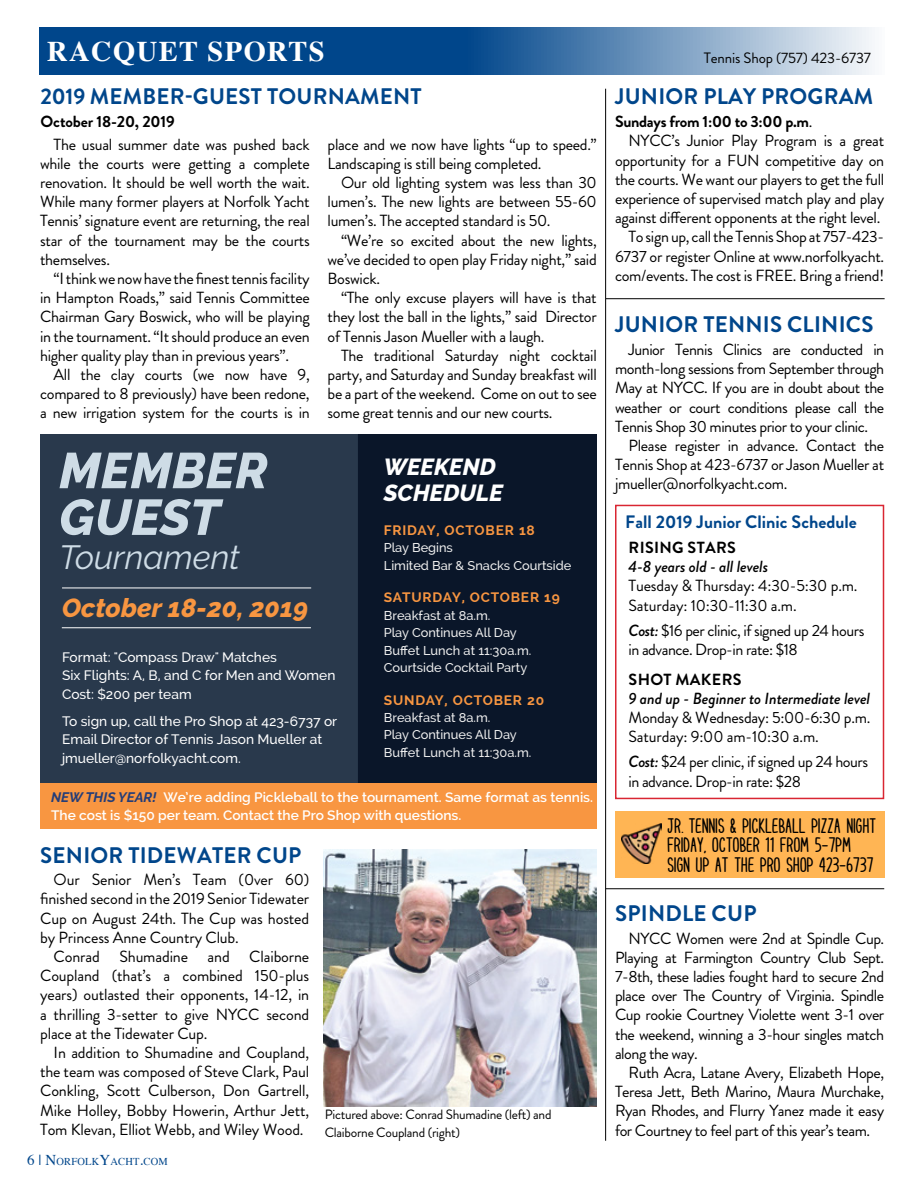
<style>
.page{position:relative;width:918px;height:1188px;background:#fff}
.page>*{position:absolute;margin:0;border:0;box-sizing:border-box;transform-origin:0 0}
.t1{font:italic 800 50.1px/46.7px "Raleway";letter-spacing:.01em;color:#cedce6}
.t2{font:italic 33.45px "Raleway";color:#cedce6}
.t3{font:700 28.5px "Times";letter-spacing:.05em;color:#fff}
.t4{font:italic 800 26.1px "Raleway";letter-spacing:.005em;color:#f89641}
.t5{font:italic 800 23.25px/25.7px "Raleway";letter-spacing:.005em;color:#fff}
.t6{font:700 22.5px "Brandon Grotesque";letter-spacing:.01em;color:#00468b}
.t7{font:700 21px/19.2px "Cupcake Smiles";letter-spacing:.02em;color:#000}
.t8{font:700 18px "Brandon Grotesque";color:#00468b}
.t9{font:16.2px/19.2px "Brandon Grotesque";letter-spacing:-.02em;color:#000;text-align:justify}
.t10{font:italic 500 16.2px "Brandon Grotesque";letter-spacing:-.01em;color:#000}
.t11{font:700 16.2px "Brandon Grotesque";letter-spacing:-.01em;color:#000}
.t12{font:700 16.2px "Brandon Grotesque";letter-spacing:.02em;color:#000}
.t13{font:15px "Brandon Grotesque";letter-spacing:-.01em;color:#000}
.t14{font:500 13.8px/18.3px "Raleway";color:#fff}
.t15{font:600 13.8px/18.3px "Raleway";color:#fff}
.t16{font:700 13.8px "Raleway";letter-spacing:.06em;color:#f89641}
.t17{font:13.5px/18px "Brandon Grotesque";letter-spacing:-.02em;color:#000}
.t18{font:500 12.75px/17.4px "Raleway";color:#eee}
.t19{font:10.5px "Times";letter-spacing:.015em;color:#00468b}
.s1{font-weight:700;font-style:italic;color:#243d78}
.s2{font-size:15px}
.s3{font-weight:400}
.s4{font-weight:500;font-style:italic}
</style>
<div class="page">
<svg style="left:40px;top:27px;width:832px;height:48px;background:#3b70a5"></svg>
<img style="left:324px;top:850px;width:273px;height:257px">
<hr style="left:605px;top:89px;width:1px;height:1052px;background:#000">
<div style="left:615px;top:505px;width:269px;height:294px;border:2px solid #d92632"></div>
<hr style="left:606px;top:298px;width:279px;height:1px;background:#000">
<div style="left:41px;top:434px;width:317px;height:349px;background:#29394c"></div>
<div style="left:358px;top:434px;width:239px;height:349px;background:#0a1629"></div>
<hr style="left:62px;top:587px;width:249px;height:1px;background:#fff">
<hr style="left:62px;top:627px;width:249px;height:1px;background:#fff">
<div style="left:41px;top:783px;width:556px;height:46px;background:#f89641"></div>
<div style="left:615px;top:811px;width:269px;height:67px;background:#ffb554"></div>
<img style="left:621px;top:824px;width:41px;height:40px">
<hr style="left:606px;top:888px;width:278px;height:1px;background:#000">
<h3 class="t3" style="left:47px;top:24px;width:279px">RACQUET SPORTS</h3>
<p class="t13" style="left:704px;top:48px;width:169px">Tennis Shop (757) 423-6737</p>
<h3 class="t6" style="left:41px;top:81px;width:383px">2019 MEMBER-GUEST TOURNAMENT</h3>
<p class="t11" style="left:41px;top:110px;width:136px">October 18-20, 2019</p>
<p class="t9" style="left:40px;top:135px;width:271px;text-indent:13px">The usual summer date was pushed back while the courts were getting a complete renovation. It should be well worth the wait.<br>While many former players at Norfolk Yacht Tennis’ signature event are returning, the real star of the tournament may be the courts themselves.</p>
<p class="t9" style="left:40px;top:269px;width:271px;text-indent:13px">“I think we now have the finest tennis facility in Hampton Roads,” said Tennis Committee Chairman Gary Boswick, who will be playing in the tournament. “It should produce an even higher quality play than in previous years”.</p>
<p class="t9" style="left:40px;top:365px;width:271px;text-indent:13px">All the clay courts (we now have 9, compared to 8 previously) have been redone, a new irrigation system for the courts is in</p>
<p class="t9" style="left:328px;top:135px;width:271px">place and we now have lights “up to speed.”<br>Landscaping is still being completed.</p>
<p class="t9" style="left:328px;top:173px;width:271px;text-indent:13px">Our old lighting system was less than 30 lumen’s. The new lights are between 55-60 lumen’s. The accepted standard is 50.</p>
<p class="t9" style="left:328px;top:231px;width:271px;text-indent:13px">“We’re so excited about the new lights, we’ve decided to open play Friday night,” said Boswick.</p>
<p class="t9" style="left:328px;top:288px;width:271px;text-indent:13px">“The only excuse players will have is that they lost the ball in the lights,” said Director of Tennis Jason Mueller with a laugh.</p>
<p class="t9" style="left:328px;top:346px;width:271px;text-indent:13px">The traditional Saturday night cocktail party, and Saturday and Sunday breakfast will be a part of the weekend. Come on out to see some great tennis and our new courts.</p>
<h1 class="t1" style="left:59px;top:447px;width:210px">MEMBER<br>GUEST</h1>
<h2 class="t2" style="left:59px;top:538px;width:182px">Tournament</h2>
<h3 class="t4" style="left:62px;top:592px;width:248px">October 18-20, 2019</h3>
<p class="t14" style="left:62px;top:648px;width:275px">Format: "Compass Draw" Matches<br>Six Flights: A, B, and C for Men and Women<br>Cost: $200 per team</p>
<p class="t14" style="left:62px;top:712px;width:277px">To sign up, call the Pro Shop at 423-6737 or<br>Email Director of Tennis Jason Mueller at jmueller@norfolkyacht.com.</p>
<h3 class="t5" style="left:384px;top:454px;width:121px">WEEKEND<br>SCHEDULE</h3>
<p class="t16" style="left:384px;top:522px;width:153px">FRIDAY, OCTOBER 18</p>
<p class="t18" style="left:384px;top:539px;width:189px">Play Begins<br>Limited Bar &amp; Snacks Courtside</p>
<p class="t16" style="left:384px;top:590px;width:178px">SATURDAY, OCTOBER 19</p>
<p class="t18" style="left:384px;top:607px;width:149px">Breakfast at 8a.m.<br>Play Continues All Day<br>Buffet Lunch at 11:30a.m.<br>Courtside Cocktail Party</p>
<p class="t16" style="left:384px;top:692px;width:162px">SUNDAY, OCTOBER 20</p>
<p class="t18" style="left:384px;top:709px;width:149px">Breakfast at 8a.m.<br>Play Continues All Day<br>Buffet Lunch at 11:30a.m.</p>
<p class="t15" style="left:51px;top:788px;width:543px"><span class="s1">NEW THIS YEAR!</span> We’re adding Pickleball to the tournament. Same format as tennis.<br>The cost is $150 per team. Contact the Pro Shop with questions.</p>
<h3 class="t6" style="left:40px;top:839px;width:263px">SENIOR TIDEWATER CUP</h3>
<p class="t9" style="left:40px;top:870px;width:271px;text-indent:13px">Our Senior Men’s Team (0ver 60) finished second in the 2019 Senior Tidewater Cup on August 24th. The Cup was hosted by Princess Anne Country Club.</p>
<p class="t9" style="left:40px;top:947px;width:271px;text-indent:13px">Conrad Shumadine and Claiborne Coupland (that’s a combined 150-plus years) outlasted their opponents, 14-12, in a thrilling 3-setter to give NYCC second place at the Tidewater Cup.</p>
<p class="t9" style="left:40px;top:1043px;width:271px;text-indent:13px">In addition to Shumadine and Coupland, the team was composed of Steve Clark, Paul Conkling, Scott Culberson, Don Gartrell, Mike Holley, Bobby Howerin, Arthur Jett, Tom Klevan, Elliot Webb, and Wiley Wood.</p>
<p class="t19" style="left:27px;top:1151px;width:142px"><span class="s2">6 | N</span>ORFOLK<span class="s2">Y</span>ACHT<span class="s2">.</span>COM</p>
<p class="t17" style="left:325px;top:1106px;width:228px">Pictured above: Conrad Shumadine (left) and<br>Claiborne Coupland (right)</p>
<h3 class="t6" style="left:615px;top:81px;width:260px">JUNIOR PLAY PROGRAM</h3>
<p class="t11" style="left:615px;top:110px;width:199px">Sundays from 1:00 to 3:00 p.m<span class="s3">.</span></p>
<p class="t9" style="left:628px;top:131px;width:257px">NYCC’s Junior Play Program is a great</p>
<p class="t9" style="left:615px;top:151px;width:271px">opportunity for a FUN competitive day on</p>
<p class="t9" style="left:615px;top:170px;width:271px">the courts. We want our players to get the full</p>
<p class="t9" style="left:615px;top:189px;width:271px">experience of supervised match play and play</p>
<p class="t9" style="left:615px;top:208px;width:267px">against different opponents at the right level.</p>
<p class="t9" style="left:628px;top:227px;width:257px">To sign up, call the Tennis Shop at 757-423-</p>
<p class="t9" style="left:615px;top:247px;width:271px">6737 or register Online at www.norfolkyacht.</p>
<p class="t9" style="left:615px;top:266px;width:271px">com/events. The cost is FREE. Bring a friend!</p>
<h3 class="t6" style="left:615px;top:309px;width:260px">JUNIOR TENNIS CLINICS</h3>
<p class="t9" style="left:615px;top:340px;width:271px;text-indent:13px">Junior Tennis Clinics are conducted in month-long sessions from September through May at NYCC. If you are in doubt about the weather or court conditions please call the Tennis Shop 30 minutes prior to your clinic.</p>
<p class="t9" style="left:615px;top:436px;width:271px;text-indent:13px">Please register in advance. Contact the Tennis Shop at 423-6737 or Jason Mueller at jmueller@norfolkyacht.com.</p>
<p class="t8" style="left:625px;top:509px;width:233px">Fall 2019 Junior Clinic Schedule</p>
<p class="t12" style="left:629px;top:536px;width:109px">RISING STARS</p>
<p class="t10" style="left:628px;top:555px;width:141px">4-8 years old - all levels</p>
<p class="t9" style="left:628px;top:576px;width:231px">Tuesday &amp; Thursday: 4:30-5:30 p.m.<br>Saturday: 10:30-11:30 a.m.</p>
<p class="t9" style="left:628px;top:621px;width:237px"><span class="s4">Cost:</span> $16 per clinic, if signed up 24 hours in advance. Drop-in rate: $18</p>
<p class="t12" style="left:629px;top:668px;width:114px">SHOT MAKERS</p>
<p class="t10" style="left:628px;top:687px;width:243px">9 and up - Beginner to Intermediate level</p>
<p class="t9" style="left:628px;top:708px;width:243px">Monday &amp; Wednesday: 5:00-6:30 p.m.<br>Saturday: 9:00 am-10:30 a.m.</p>
<p class="t9" style="left:628px;top:753px;width:241px"><span class="s4">Cost:</span> $24 per clinic, if signed up 24 hours in advance. Drop-in rate: $28</p>
<p class="t7" style="left:668px;top:817px;width:210px">JR. TENNIS &amp; PICKLEBALL PIZZA NIGHT<br>FRIDAY, OCTOBER 11 FROM 5-7PM<br>SIGN UP AT THE PRO SHOP 423-6737</p>
<h3 class="t6" style="left:615px;top:897px;width:143px">SPINDLE CUP</h3>
<p class="t9" style="left:615px;top:929px;width:271px;text-indent:13px">NYCC Women were 2nd at Spindle Cup.<br>Playing at Farmington Country Club Sept.<br>7-8th, these ladies fought hard to secure 2nd place over The Country of Virginia. Spindle Cup rookie Courtney Violette went 3-1 over the weekend, winning a 3-hour singles match along the way.</p>
<p class="t9" style="left:615px;top:1063px;width:271px;text-indent:13px">Ruth Acra, Latane Avery, Elizabeth Hope, Teresa Jett, Beth Marino, Maura Murchake, Ryan Rhodes, and Flurry Yanez made it easy for Courtney to feel part of this year’s team.</p>
</div>
